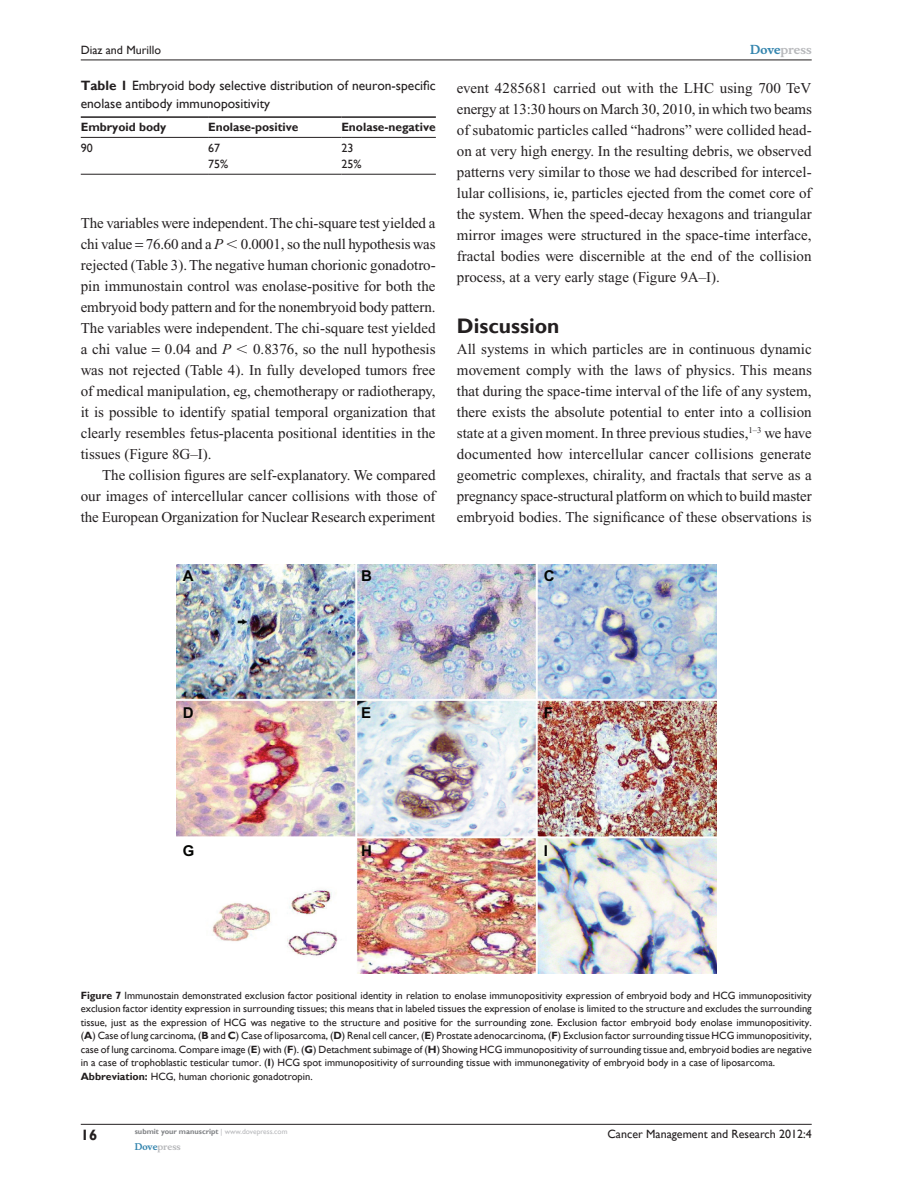
<style>
.page{position:relative;width:918px;height:1188px;background:#fff}
.page>*{position:absolute;margin:0;border:0;box-sizing:border-box;transform-origin:0 0}
.t1{font:700 21px "Gill Sans";color:#231f20}
.t2{font:15px/21px "Times New Roman";color:#231f20;text-align:justify}
.t3{font:700 15px "Arial";color:#040503}
.t4{font:700 15px "Gill Sans";color:#231f20}
.t5{font:13.5px/18px "Gill Sans";color:#231f20}
.t6{font:12px "Gill Sans";color:#231f20}
.t7{font:700 12px "Gill Sans";color:#231f20}
.t8{font:700 12px "Musee";color:#b8b9bc}
.t9{font:10.5px/13.5px "Gill Sans";color:#231f20}
.t10{font:700 9px "Musee";color:#b8b9bc}
.t11{font:700 7.5px "Gill Sans";color:#808285}
.s1{font-weight:700}
.s2{font-style:italic}
.s3{font-family:"Mathematical Pi One"}
.s4{color:#3485ae}
.s5{font-weight:400;color:#b8b9bc}
</style>
<div class="page">
<hr style="left:81px;top:137px;width:127px;height:1px;background:#231f20">
<hr style="left:208px;top:137px;width:133px;height:1px;background:#231f20">
<hr style="left:341px;top:137px;width:95px;height:1px;background:#231f20">
<hr style="left:81px;top:174px;width:127px;height:1px;background:#231f20">
<hr style="left:208px;top:174px;width:133px;height:1px;background:#231f20">
<hr style="left:341px;top:174px;width:95px;height:1px;background:#231f20">
<hr style="left:81px;top:116px;width:127px;height:2px;background:#231f20">
<hr style="left:208px;top:116px;width:133px;height:2px;background:#231f20">
<hr style="left:341px;top:116px;width:95px;height:2px;background:#231f20">
<hr style="left:81px;top:1124px;width:731px;height:1px;background:#231f20">
<hr style="left:81px;top:60px;width:731px;height:1px;background:#231f20">
<img style="left:176px;top:565px;width:540px;height:408px">
<p class="t6" style="left:81px;top:43px;width:82px">Diaz and Murillo</p>
<p class="t5" style="left:81px;top:77px;width:357px"><span class="s1">Table 1</span> Embryoid body selective distribution of neuron-specific enolase antibody immunopositivity</p>
<p class="t7" style="left:81px;top:120px;width:87px">Embryoid body</p>
<p class="t7" style="left:208px;top:120px;width:92px">Enolase-positive</p>
<p class="t7" style="left:341px;top:120px;width:96px">Enolase-negative</p>
<p class="t6" style="left:81px;top:141px;width:13px">90</p>
<p class="t6" style="left:208px;top:141px;width:13px">67</p>
<p class="t6" style="left:341px;top:141px;width:13px">23</p>
<p class="t6" style="left:208px;top:157px;width:22px">75%</p>
<p class="t6" style="left:341px;top:157px;width:22px">25%</p>
<p class="t2" style="left:81px;top:212px;width:357px">The variables were independent. The chi-square test yielded a chi value 76.60 and a <span class="s2">P</span> <span class="s3">,</span> 0.0001, so the null hypothesis was rejected (Table 3). The negative human chorionic gonadotro&shy;pin immunostain control was enolase-positive for both the embryoid body pattern and for the nonembryoid body pattern.<br>The variables were independent. The chi-square test yielded a chi value 0.04 and <span class="s2">P</span> <span class="s3">,</span> 0.8376, so the null hypothesis was not rejected (Table 4). In fully developed tumors free of medical manipulation, eg, chemotherapy or radiotherapy, it is possible to identify spatial temporal organization that clearly resembles fetus-placenta positional identities in the tissues (Figure 8G–I).</p>
<p class="t2" style="left:81px;top:464px;width:356px;text-indent:21px">The collision figures are self-explanatory. We compared our images of intercellular cancer collisions with those of the European Organization for Nuclear Research experiment</p>
<p class="t8" style="left:750px;top:43px;width:63px"><span class="s4">Dove</span>press</p>
<p class="t2" style="left:457px;top:77px;width:357px">event 4285681 carried out with the LHC using 700 TeV energy at 13:30 hours on March 30, 2010, in which two beams of subatomic particles called “hadrons” were collided head&shy;on at very high energy. In the resulting debris, we observed patterns very similar to those we had described for intercel&shy;lular collisions, ie, particles ejected from the comet core of the system. When the speed-decay hexagons and triangular mirror images were structured in the space-time interface, fractal bodies were discernible at the end of the collision process, at a very early stage (Figure 9A–I).</p>
<h1 class="t1" style="left:457px;top:313px;width:104px">Discussion</h1>
<p class="t2" style="left:457px;top:339px;width:357px">All systems in which particles are in continuous dynamic movement comply with the laws of physics. This means that during the space-time interval of the life of any system, there exists the absolute potential to enter into a collision state at a given moment. In three previous studies,<sup>1–3</sup> we have documented how intercellular cancer collisions generate geometric complexes, chirality, and fractals that serve as a pregnancy space-structural platform on which to build master embryoid bodies. The significance of these observations is</p>
<p class="t3" style="left:183px;top:567px;width:12px">A</p>
<p class="t3" style="left:361px;top:567px;width:12px">B</p>
<p class="t3" style="left:544px;top:567px;width:12px">C</p>
<p class="t3" style="left:183px;top:703px;width:12px">D</p>
<p class="t3" style="left:361px;top:703px;width:12px">E</p>
<p class="t3" style="left:544px;top:703px;width:11px">F</p>
<p class="t3" style="left:183px;top:842px;width:13px">G</p>
<p class="t3" style="left:361px;top:842px;width:12px">H</p>
<p class="t3" style="left:544px;top:842px;width:6px">I</p>
<p class="t9" style="left:81px;top:988px;width:732px"><span class="s1">Figure 7</span> Immunostain demonstrated exclusion factor positional identity in relation to enolase immunopositivity expression of embryoid body and HCG immunopositivity exclusion factor identity expression in surrounding tissues; this means that in labeled tissues the expression of enolase is limited to the structure and excludes the surrounding tissue, just as the expression of HCG was negative to the structure and positive for the surrounding zone. Exclusion factor embryoid body enolase immunopositivity. (<span class="s1">A</span>) Case of lung carcinoma, (<span class="s1">B</span> and <span class="s1">C</span>) Case of liposarcoma, (<span class="s1">D</span>) Renal cell cancer, (<span class="s1">E</span>) Prostate adenocarcinoma, (<span class="s1">F</span>) Exclusion factor surrounding tissue H CG immunopositivity, case of lung carcinoma. Compare image (<span class="s1">E</span>) with (<span class="s1">F</span>). (<span class="s1">G</span>) Detachment subimage of (<span class="s1">H</span>) Showing HCG immunopositivity of surrounding tissue and, embryoid bodies are negative in a case of trophoblastic testicular tumor. (<span class="s1">I</span>) HCG spot immunopositivity of surrounding tissue with immunonegativity of embryoid body in a case of liposarcoma.<br><span class="s1">Abbreviation:</span> HCG, human chorionic gonadotropin.</p>
<p class="t4" style="left:81px;top:1126px;width:18px">16</p>
<p class="t11" style="left:135px;top:1127px;width:154px">submit your manuscript <span class="s5">| www.dovepress.com</span></p>
<p class="t10" style="left:135px;top:1141px;width:48px"><span class="s4">Dove</span>press</p>
<p class="t6" style="left:607px;top:1127px;width:206px">Cancer Management and Research 2012:4</p>
</div>
